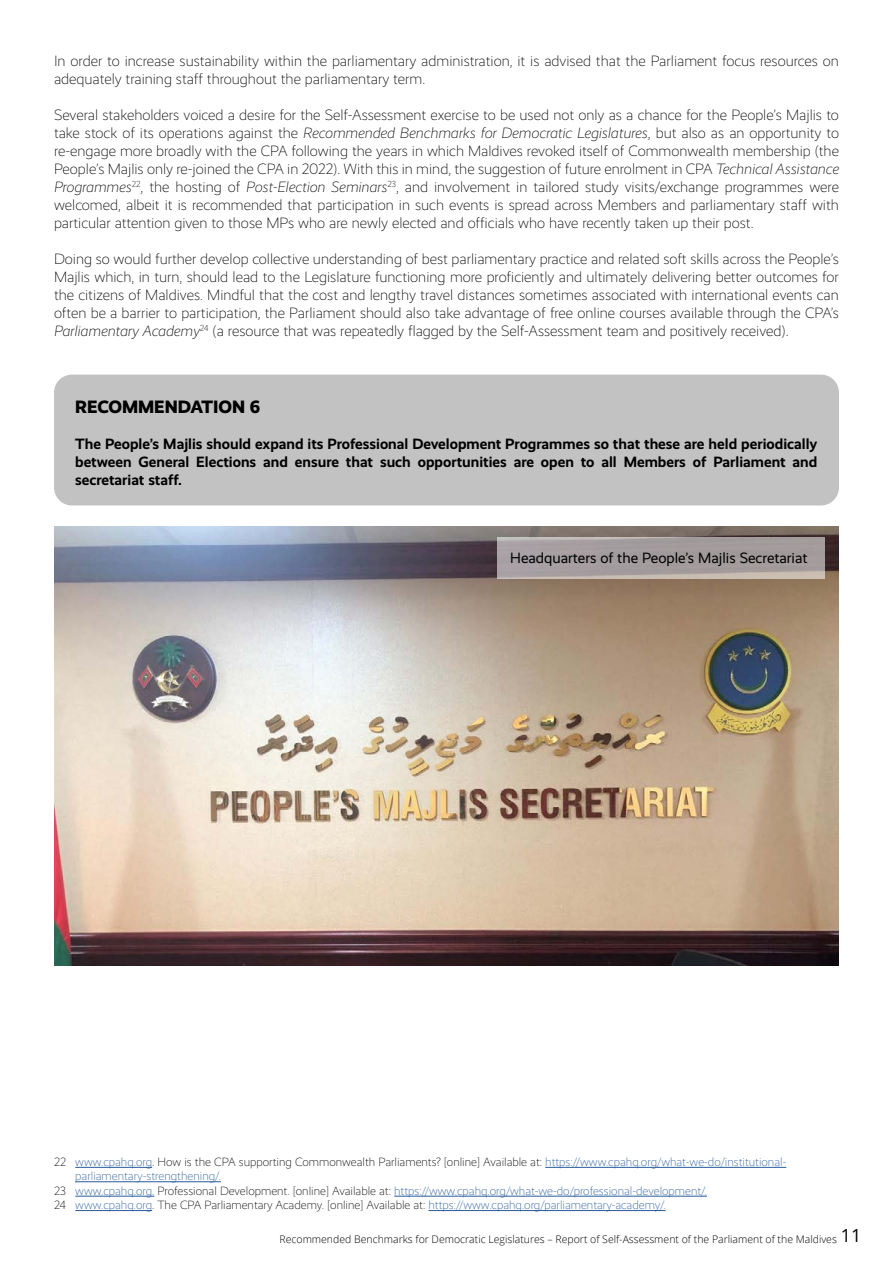
<style>
.page{position:relative;width:893px;height:1263px;background:#fff}
.page>*{position:absolute;margin:0;border:0;box-sizing:border-box;transform-origin:0 0}
.t1{font:800 18px "Realist";color:#000}
.t2{font:300 15px/18px "Realist";color:#000;text-align:justify}
.t3{font:700 15px/18px "Realist";color:#000;text-align:justify}
.t4{font:15px "Realist";color:#000}
.t5{font:300 12px "Realist";color:#275b9b}
.t6{font:300 12px "Realist";color:#000}
.t7{font:300 10.5px "Open Sans";color:#000}
.s1{font-style:italic}
.s2{color:#275b9b}
.s3{color:#000}
.s4{font-weight:400;font-size:18px}
</style>
<div class="page">
<div style="left:54px;top:375px;width:785px;height:130px;background:#c2c2c2;border-radius:18px"></div>
<img style="left:54px;top:526px;width:785px;height:439px">
<hr style="left:75px;top:1167px;width:77px;height:1px;background:#275b9b">
<hr style="left:545px;top:1167px;width:241px;height:1px;background:#275b9b">
<hr style="left:75px;top:1181px;width:146px;height:1px;background:#275b9b">
<hr style="left:75px;top:1196px;width:79px;height:1px;background:#275b9b">
<hr style="left:394px;top:1196px;width:313px;height:1px;background:#275b9b">
<hr style="left:75px;top:1210px;width:77px;height:1px;background:#275b9b">
<hr style="left:429px;top:1210px;width:237px;height:1px;background:#275b9b">
<svg style="left:497px;top:537px;width:328px;height:41px;background:#a7a0a0"></svg>
<p class="t2" style="left:54px;top:52px;width:786px">In order to increase sustainability within the parliamentary administration, it is advised that the Parliament focus resources on adequately training staff throughout the parliamentary term.</p>
<p class="t2" style="left:54px;top:106px;width:786px">Several stakeholders voiced a desire for the Self-Assessment exercise to be used not only as a chance for the People’s Majlis to take stock of its operations against the <span class="s1">Recommended Benchmarks for Democratic Legislatures</span>, but also as an opportunity to re-engage more broadly with the CPA following the years in which Maldives revoked itself of Commonwealth membership (the People’s Majlis only re-joined the CPA in 2022). With this in mind, the suggestion of future enrolment in CPA <span class="s1">Technical Assistance Programmes</span><sup>22</sup>, the hosting of <span class="s1">Post-Election Seminars</span><sup>23</sup>, and involvement in tailored study visits/exchange programmes were welcomed, albeit it is recommended that participation in such events is spread across Members and parliamentary staff with particular attention given to those MPs who are newly elected and officials who have recently taken up their post.</p>
<p class="t2" style="left:54px;top:250px;width:787px">Doing so would further develop collective understanding of best parliamentary practice and related soft skills across the People’s Majlis which, in turn, should lead to the Legislature functioning more proficiently and ultimately delivering better outcomes for the citizens of Maldives. Mindful that the cost and lengthy travel distances sometimes associated with international events can often be a barrier to participation, the Parliament should also take advantage of free online courses available through the CPA’s <span class="s1">Parliamentary Academy</span><sup>24</sup> (a resource that was repeatedly flagged by the Self-Assessment team and positively received).</p>
<p class="t1" style="left:75px;top:396px;width:187px">RECOMMENDATION 6</p>
<p class="t3" style="left:75px;top:435px;width:744px">The People’s Majlis should expand its Professional Development Programmes so that these are held periodically between General Elections and ensure that such opportunities are open to all Members of Parliament and secretariat staff.</p>
<p class="t4" style="left:510px;top:550px;width:299px">Headquarters of the People’s Majlis Secretariat</p>
<p class="t6" style="left:54px;top:1155px;width:734px">22 <span class="s2">www.cpahq.org</span>. How is the CPA supporting Commonwealth Parliaments? [online] Available at: <span class="s2">https://www.cpahq.org/what-we-do/institutional-</span></p>
<p class="t5" style="left:75px;top:1169px;width:147px">parliamentary-strengthening/.</p>
<p class="t5" style="left:54px;top:1184px;width:654px"><span class="s3">23</span> www.cpahq.org. <span class="s3">Professional Development. [online] Available at:</span> https://www.cpahq.org/what-we-do/professional-development/.</p>
<p class="t5" style="left:54px;top:1198px;width:613px"><span class="s3">24</span> www.cpahq.org<span class="s3">. The CPA Parliamentary Academy. [online] Available at:</span> https://www.cpahq.org/parliamentary-academy/.</p>
<p class="t7" style="left:279px;top:1232px;width:583px">Recommended Benchmarks for Democratic Legislatures – Report of Self-Assessment of the Parliament of the Maldives <span class="s4">11</span></p>
</div>
